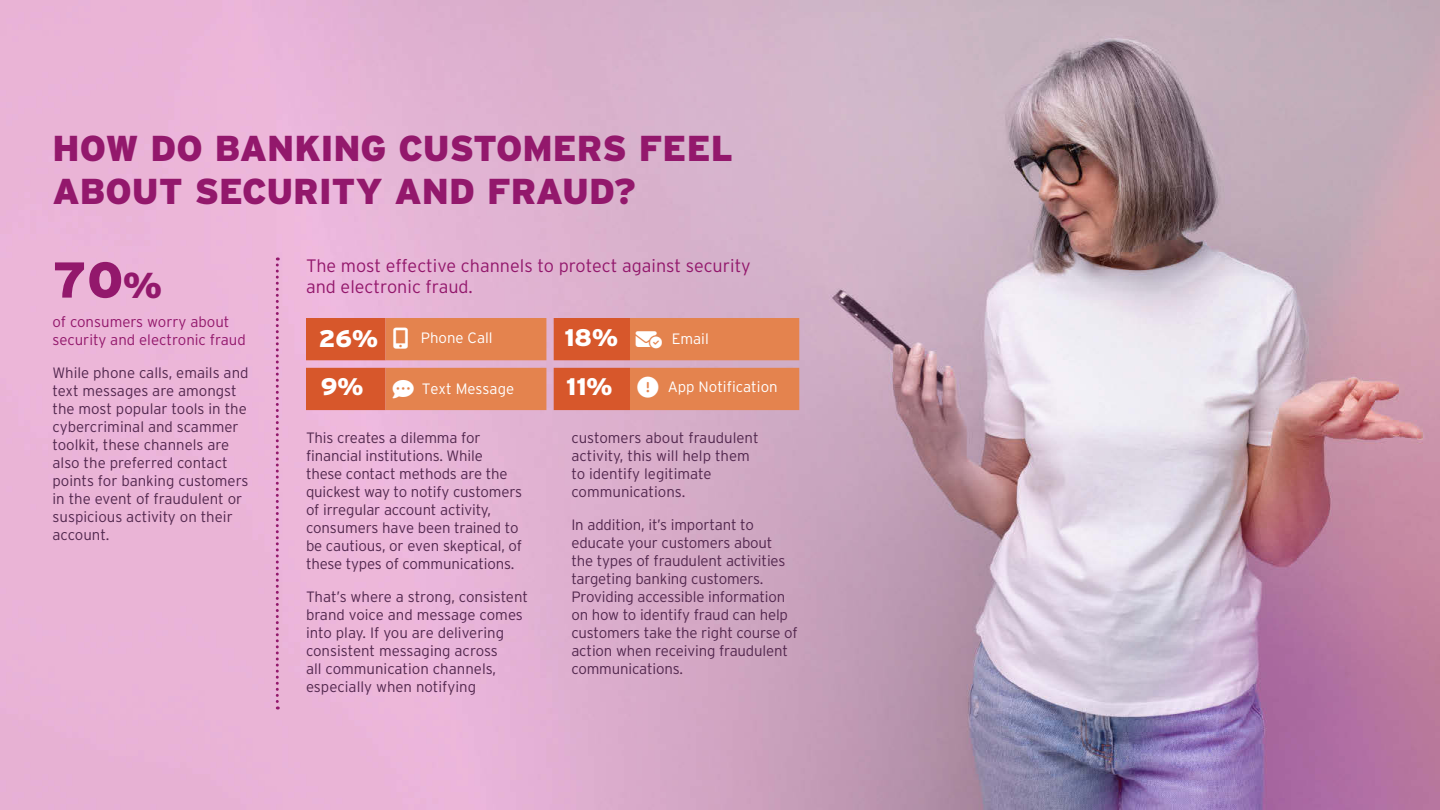
<style>
.page{position:relative;width:1440px;height:810px;background:#fff}
.page>*{position:absolute;margin:0;border:0;box-sizing:border-box;transform-origin:0 0}
.t1{font:900 50.25px "Interstate";color:#93186c}
.t2{font:900 36px/43.2px "Interstate";color:#93186c}
.t3{font:900 24px "Interstate";color:#fff}
.t4{font:300 18px/21.6px "Interstate";color:#93186c}
.t5{font:300 15px/18px "Interstate";letter-spacing:-.01em;color:#53284f}
.t6{font:300 15px/18px "Interstate";color:#93186c}
.t7{font:300 15px "Interstate";color:#fff}
.s1{font-size:36px}
</style>
<div class="page">
<img style="left:1px;top:0;width:1439px;height:810px">
<svg style="left:276px;top:257px;width:3px;height:453px"></svg>
<svg style="left:306px;top:318px;width:493px;height:92px;background:#df7a50"></svg>
<h2 class="t2" style="left:52px;top:127px;width:682px">HOW DO BANKING CUSTOMERS FEEL<br>ABOUT SECURITY AND FRAUD?</h2>
<h1 class="t1" style="left:52px;top:251px;width:111px">70<span class="s1">%</span></h1>
<p class="t6" style="left:53px;top:313px;width:195px">of consumers worry about security and electronic fraud</p>
<p class="t5" style="left:53px;top:364px;width:198px">While phone calls, emails and text messages are amongst the most popular tools in the cybercriminal and scammer toolkit, these channels are also the preferred contact points for banking customers in the event of fraudulent or suspicious activity on their account.</p>
<p class="t4" style="left:306px;top:255px;width:446px">The most effective channels to protect against security and electronic fraud.</p>
<p class="t7" style="left:672px;top:330px;width:39px">Email</p>
<p class="t7" style="left:668px;top:378px;width:111px">App Notification</p>
<h3 class="t3" style="left:319px;top:325px;width:61px">26%</h3>
<h3 class="t3" style="left:564px;top:324px;width:55px">18%</h3>
<h3 class="t3" style="left:321px;top:373px;width:44px">9%</h3>
<h3 class="t3" style="left:566px;top:372px;width:48px">11%</h3>
<p class="t7" style="left:421px;top:330px;width:73px">Phone Call</p>
<p class="t7" style="left:422px;top:380px;width:94px">Text Message</p>
<p class="t5" style="left:306px;top:428px;width:218px">This creates a dilemma for financial institutions. While these contact methods are the quickest way to notify customers of irregular account activity, consumers have been trained to be cautious, or even skeptical, of these types of communications.</p>
<p class="t5" style="left:306px;top:587px;width:224px">That’s where a strong, consistent brand voice and message comes into play. If you are delivering consistent messaging across<br>all communication channels, especially when notifying</p>
<p class="t5" style="left:571px;top:428px;width:189px">customers about fraudulent activity, this will help them to identify legitimate communications.</p>
<p class="t5" style="left:571px;top:515px;width:228px">In addition, it’s important to educate your customers about the types of fraudulent activities targeting banking customers.<br>Providing accessible information on how to identify fraud can help customers take the right course of action when receiving fraudulent communications.</p>
</div>
